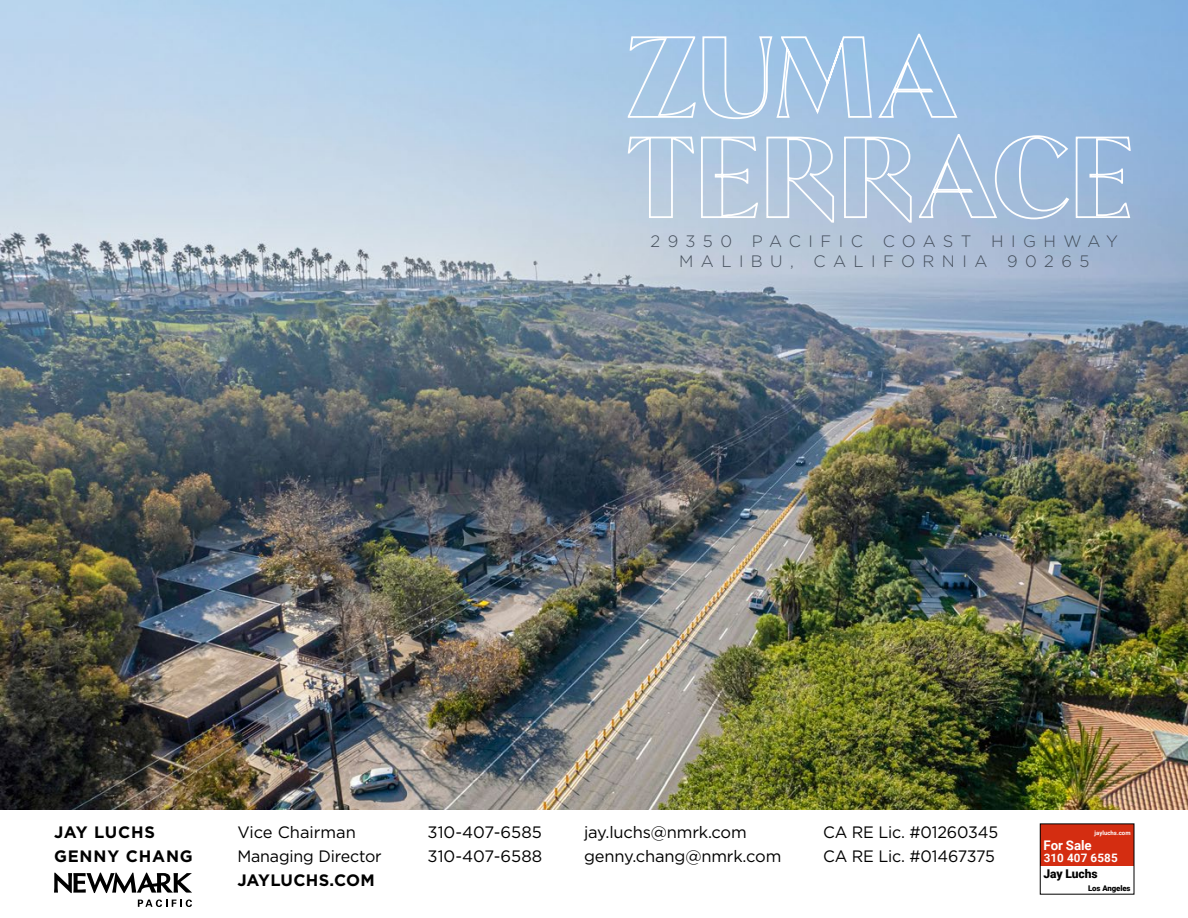
<style>
.page{position:relative;width:1188px;height:918px;background:#fff}
.page>*{position:absolute;margin:0;border:0;box-sizing:border-box;transform-origin:0 0}
.t1{font:16.5px/23.7px "Gotham";letter-spacing:-.01em;color:#000}
.t2{font:300 16.5px/19.8px "Gotham";letter-spacing:.45em;color:#444e5b;text-align:center}
.t3{font:700 16.5px/23.7px "Gotham";letter-spacing:.05em;color:#000}
.t4{font:700 16.5px "Gotham";letter-spacing:.03em;color:#000}
.t5{font:700 13.35px "Roboto";letter-spacing:-.01em;color:#fff}
.t6{font:900 12px "Roboto";letter-spacing:-.01em;color:#000}
.t7{font:700 11.7px "Roboto";letter-spacing:.01em;color:#fff}
.t8{font:900 7.8px "Roboto";letter-spacing:-.01em;color:#000}
.t9{font:700 6px "Roboto";color:#fff}
</style>
<div class="page">
<div style="left:1040px;top:824px;width:94px;height:41px;background:#d42d11"></div>
<svg style="left:54px;top:873px;width:138px;height:20px"></svg>
<svg style="left:138px;top:900px;width:54px;height:7px"></svg>
<img style="left:0;top:0;width:1188px;height:810px">
<svg style="left:627px;top:133px;width:505px;height:91px;background:#b3c8e1"></svg>
<svg style="left:627px;top:33px;width:332px;height:87px;background:#a9c9e7"></svg>
<p class="t2" style="left:651px;top:231px;width:469px">29350 PACIFIC COAST HIGHWAY<br>MALIBU, CALIFORNIA 90265</p>
<p class="t3" style="left:54px;top:821px;width:140px">JAY LUCHS<br>GENNY CHANG</p>
<p class="t1" style="left:237px;top:820px;width:146px">Vice Chairman<br>Managing Director</p>
<p class="t1" style="left:428px;top:820px;width:116px">310-407-6585<br>310-407-6588</p>
<p class="t1" style="left:584px;top:820px;width:199px">jay.luchs@nmrk.com genny.chang@nmrk.com</p>
<p class="t1" style="left:823px;top:820px;width:177px">CA RE Lic. #01260345<br>CA RE Lic. #01467375</p>
<p class="t9" style="left:1095px;top:829px;width:37px">jayluchs.com</p>
<p class="t5" style="left:1044px;top:836px;width:49px">For Sale</p>
<p class="t6" style="left:1044px;top:865px;width:55px">Jay Luchs</p>
<p class="t8" style="left:1088px;top:882px;width:44px">Los Angeles</p>
<p class="t7" style="left:1044px;top:849px;width:76px">310 407 6585</p>
<p class="t4" style="left:237px;top:869px;width:139px">JAYLUCHS.COM</p>
</div>
